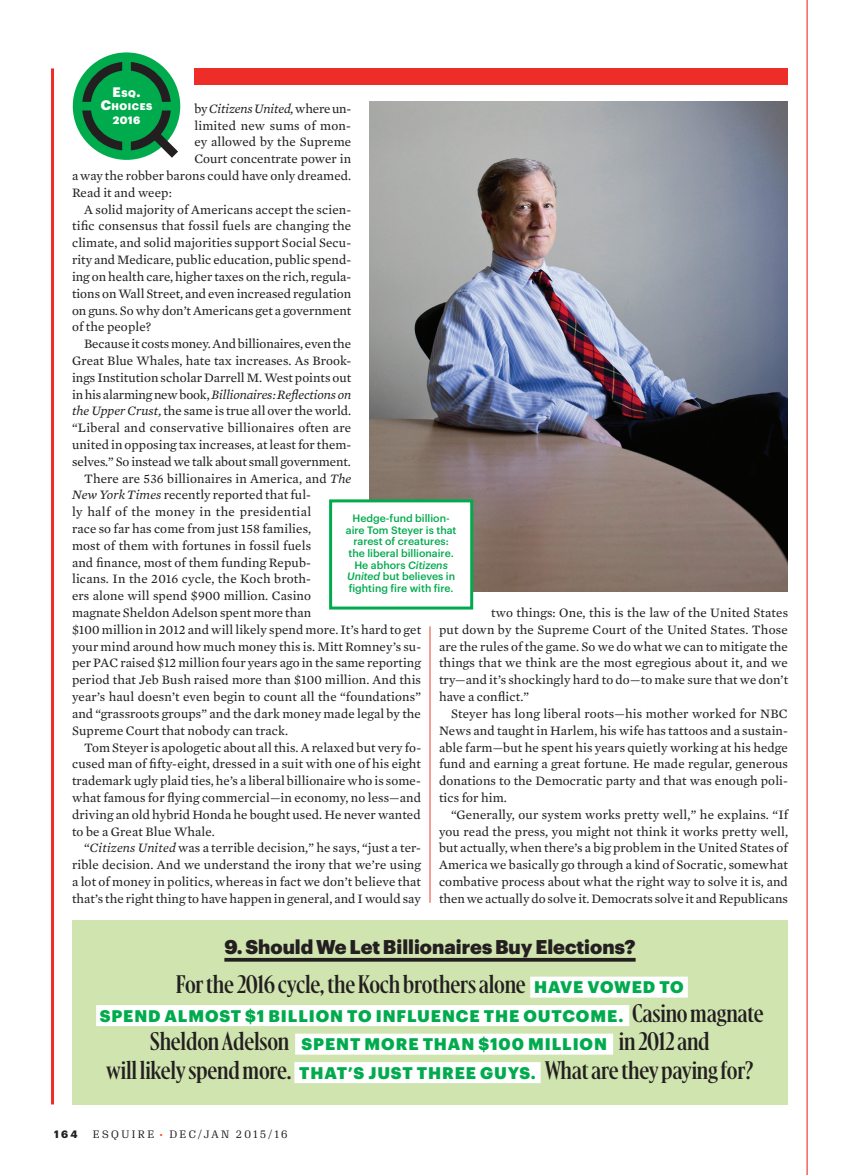
<style>
.page{position:relative;width:851px;height:1175px;background:#fff}
.page>*{position:absolute;margin:0;border:0;box-sizing:border-box;transform-origin:0 0}
.t1{font:23.7px "Gingrich Small";letter-spacing:-.01em;color:#231f20}
.t2{font:900 19.5px "Graphik";color:#231f20}
.t3{font:900 16.5px/28.5px "Graphik";letter-spacing:.055em;color:#00ab4d;text-align:center}
.t4{font:900 13.5px "Graphik";color:#fff}
.t5{font:13.2px/16.8px "Esquire Text HTF Roman";letter-spacing:.01em;color:#231f20;text-align:justify}
.t6{font:13.2px "Esquire Text HTF Italic";letter-spacing:-.01em;color:#231f20}
.t7{font:500 10.5px/11.6px "Graphik";color:#00ab4d;text-align:center}
.t8{font:10.5px "Granger";letter-spacing:.235em;color:#231f20}
.t9{font:900 10.5px "Graphik";color:#fff}
.t10{font:700 10.5px "Graphik";color:#231f20}
.t11{font:900 9.45px "Graphik";letter-spacing:.055em;color:#fff}
.s1{font-size:9.45px}
.s2{font-size:13.5px}
.s3{font-family:"Esquire Text HTF Roman"}
.s4{font-family:"Esquire Text HTF Italic"}
.s5{font-style:italic}
.s6{font-family:"Graphik";font-weight:900;font-size:16.5px;color:#00ab4d}
.s7{font-family:"Gingrich Small";font-weight:400;font-size:23.7px;color:#231f20}
.s8{color:#f25b21}
</style>
<div class="page">
<hr style="left:806px;top:0;width:1px;height:1174px;background:#ee2d28">
<hr style="left:51px;top:68px;width:3px;height:1036px;background:#ee2d28">
<div style="left:194px;top:68px;width:594px;height:17px;background:#ee2d28"></div>
<hr style="left:429px;top:626px;width:1px;height:276px;background:#ef3e29">
<svg style="left:73px;top:52px;width:107px;height:108px;background:#08a14d"></svg>
<svg style="left:86px;top:66px;width:81px;height:80px;background:#059646"></svg>
<div style="left:82px;top:62px;width:89px;height:89px;border:9px solid #231f20;border-radius:50%"></div>
<div style="left:122px;top:55px;width:9px;height:103px;background:#00ab4d"></div>
<div style="left:75px;top:102px;width:103px;height:8px;background:#00ab4d"></div>
<svg style="left:152px;top:132px;width:26px;height:26px"></svg>
<img style="left:369px;top:102px;width:419px;height:489px">
<div style="left:329px;top:499px;width:144px;height:110px;background:#fff;border:3px solid #00ab4d"></div>
<div style="left:72px;top:919px;width:716px;height:185px;background:#cfe4ae"></div>
<hr style="left:224px;top:958px;width:411px;height:3px;background:#231f20">
<div style="left:530px;top:976px;width:157px;height:21px;background:#fff"></div>
<div style="left:96px;top:1005px;width:533px;height:21px;background:#fff"></div>
<div style="left:295px;top:1033px;width:318px;height:21px;background:#fff"></div>
<div style="left:294px;top:1062px;width:246px;height:21px;background:#fff"></div>
<p class="t4" style="left:112px;top:81px;width:29px">E<span class="s1">SQ</span>.</p>
<p class="t11" style="left:101px;top:99px;width:53px"><span class="s2">C</span>HOICES</p>
<p class="t9" style="left:113px;top:112px;width:29px">2016</p>
<p class="t6" style="left:194px;top:101px;width:158px"><span class="s3">by</span> Citizens United, <span class="s3">where un-</span></p>
<p class="t5" style="left:194px;top:117px;width:158px">limited new sums of mon-</p>
<p class="t5" style="left:194px;top:134px;width:158px">ey allowed by the Supreme</p>
<p class="t5" style="left:194px;top:150px;width:158px">Court concentrate power in</p>
<p class="t5" style="left:72px;top:167px;width:281px">a way the robber barons could have only dreamed.</p>
<p class="t5" style="left:72px;top:184px;width:101px">Read it and weep:</p>
<p class="t5" style="left:84px;top:201px;width:269px">A solid majority of Americans accept the scien-</p>
<p class="t5" style="left:72px;top:218px;width:280px">tific consensus that fossil fuels are changing the</p>
<p class="t5" style="left:72px;top:234px;width:281px">climate, and solid majorities support Social Secu-</p>
<p class="t5" style="left:72px;top:251px;width:281px">rity and Medicare, public education, public spend-</p>
<p class="t5" style="left:72px;top:268px;width:281px">ing on health care, higher taxes on the rich, regula-</p>
<p class="t5" style="left:72px;top:285px;width:281px">tions on Wall Street, and even increased regulation</p>
<p class="t5" style="left:72px;top:302px;width:281px">on guns. So why don’t Americans get a government</p>
<p class="t5" style="left:72px;top:318px;width:81px">of the people?</p>
<p class="t5" style="left:84px;top:335px;width:268px">Because it costs money. And billionaires, even the</p>
<p class="t5" style="left:72px;top:352px;width:280px">Great Blue Whales, hate tax increases. As Brook-</p>
<p class="t5" style="left:72px;top:369px;width:281px">ings Institution scholar Darrell M. West points out</p>
<p class="t6" style="left:72px;top:386px;width:280px"><span class="s3">in his alarming new book,</span> Billionaires: Reflections on</p>
<p class="t5" style="left:72px;top:402px;width:281px"><span class="s4">the Upper Crust,</span> the same is true all over the world.</p>
<p class="t5" style="left:72px;top:419px;width:281px">“Liberal and conservative billionaires often are</p>
<p class="t5" style="left:72px;top:436px;width:281px">united in opposing tax increases, at least for them-</p>
<p class="t5" style="left:72px;top:453px;width:280px">selves.” So instead we talk about small government.</p>
<p class="t5" style="left:84px;top:470px;width:269px">There are 536 billionaires in America, and <span class="s4">The</span></p>
<p class="t5" style="left:72px;top:486px;width:240px"><span class="s4">New York Times</span> recently reported that ful-</p>
<p class="t5" style="left:72px;top:503px;width:240px">ly half of the money in the presidential</p>
<p class="t5" style="left:72px;top:520px;width:240px">race so far has come from just 158 families,</p>
<p class="t5" style="left:72px;top:537px;width:240px">most of them with fortunes in fossil fuels</p>
<p class="t5" style="left:72px;top:554px;width:240px">and finance, most of them funding Repub-</p>
<p class="t5" style="left:72px;top:570px;width:240px">licans. In the 2016 cycle, the Koch broth-</p>
<p class="t5" style="left:72px;top:587px;width:240px">ers alone will spend $900 million. Casino</p>
<p class="t5" style="left:72px;top:604px;width:240px">magnate Sheldon Adelson spent more than</p>
<p class="t5" style="left:72px;top:621px;width:350px">$100 million in 2012 and will likely spend more. It’s hard to get</p>
<p class="t5" style="left:72px;top:638px;width:350px">your mind around how much money this is. Mitt Romney’s su-</p>
<p class="t5" style="left:72px;top:654px;width:350px">per PAC raised $12 million four years ago in the same reporting</p>
<p class="t5" style="left:72px;top:671px;width:350px">period that Jeb Bush raised more than $100 million. And this</p>
<p class="t5" style="left:72px;top:688px;width:350px">year’s haul doesn’t even begin to count all the “foundations”</p>
<p class="t5" style="left:72px;top:705px;width:350px">and “grassroots groups” and the dark money made legal by the</p>
<p class="t5" style="left:72px;top:722px;width:218px">Supreme Court that nobody can track.</p>
<p class="t5" style="left:84px;top:738px;width:338px">Tom Steyer is apologetic about all this. A relaxed but very fo-</p>
<p class="t5" style="left:72px;top:755px;width:350px">cused man of fifty-eight, dressed in a suit with one of his eight</p>
<p class="t5" style="left:72px;top:772px;width:350px">trademark ugly plaid ties, he’s a liberal billionaire who is some-</p>
<p class="t5" style="left:72px;top:789px;width:350px">what famous for flying commercial—in economy, no less—and</p>
<p class="t5" style="left:72px;top:806px;width:350px">driving an old hybrid Honda he bought used. He never wanted</p>
<p class="t5" style="left:72px;top:822px;width:144px">to be a Great Blue Whale.</p>
<p class="t5" style="left:84px;top:839px;width:338px">“<span class="s4">Citizens United</span> was a terrible decision,” he says, “just a ter-</p>
<p class="t5" style="left:72px;top:856px;width:350px">rible decision. And we understand the irony that we’re using</p>
<p class="t5" style="left:72px;top:873px;width:350px">a lot of money in politics, whereas in fact we don’t believe that</p>
<p class="t5" style="left:72px;top:890px;width:350px">that’s the right thing to have happen in general, and I would say</p>
<p class="t7" style="left:346px;top:511px;width:112px">Hedge-fund billion&shy;aire Tom Steyer is that rarest of creatures: the liberal billionaire.<br>He abhors <span class="s5">Citizens<br>United</span> but believes in fighting fire with fire.</p>
<p class="t5" style="left:439px;top:604px;width:350px;text-indent:52px">two things: One, this is the law of the United States put down by the Supreme Court of the United States. Those are the rules of the game. So we do what we can to mitigate the things that we think are the most egregious about it, and we try—and it’s shockingly hard to do—to make sure that we don’t have a conflict.”</p>
<p class="t5" style="left:439px;top:705px;width:350px;text-indent:12px">Steyer has long liberal roots—his mother worked for NBC News and taught in Harlem, his wife has tattoos and a sustain&shy;able farm—but he spent his years quietly working at his hedge fund and earning a great fortune. He made regular, generous donations to the Democratic party and that was enough poli&shy;tics for him.</p>
<p class="t5" style="left:439px;top:806px;width:350px;text-indent:12px">“Generally, our system works pretty well,” he explains. “If you read the press, you might not think it works pretty well, but actually, when there’s a big problem in the United States of America we basically go through a kind of Socratic, somewhat combative process about what the right way to solve it is, and then we actually do solve it. Democrats solve it and Republicans</p>
<h2 class="t2" style="left:224px;top:931px;width:412px">9. Should We Let Billionaires Buy Elections?</h2>
<h1 class="t1" style="left:176px;top:968px;width:509px">For the 2016 cycle, the Koch brothers alone <span class="s6">HAVE VOWED TO</span></h1>
<p class="t3" style="left:100px;top:999px;width:665px">SPEND ALMOST $1 BILLION TO INFLUENCE THE OUTCOME. <span class="s7">Casino magnate<br>Sheldon Adelson</span> SPENT MORE THAN $100 MILLION <span class="s7">in 2012 and</span></p>
<h1 class="t1" style="left:106px;top:1053px;width:649px">will likely spend more. <span class="s6">THAT’S JUST THREE GUYS.</span> What are they paying for?</h1>
<p class="t10" style="left:54px;top:1126px;width:25px">164</p>
<p class="t8" style="left:93px;top:1126px;width:196px">ESQUIRE <span class="s8">•</span> DEC/JAN 2015/16</p>
</div>
